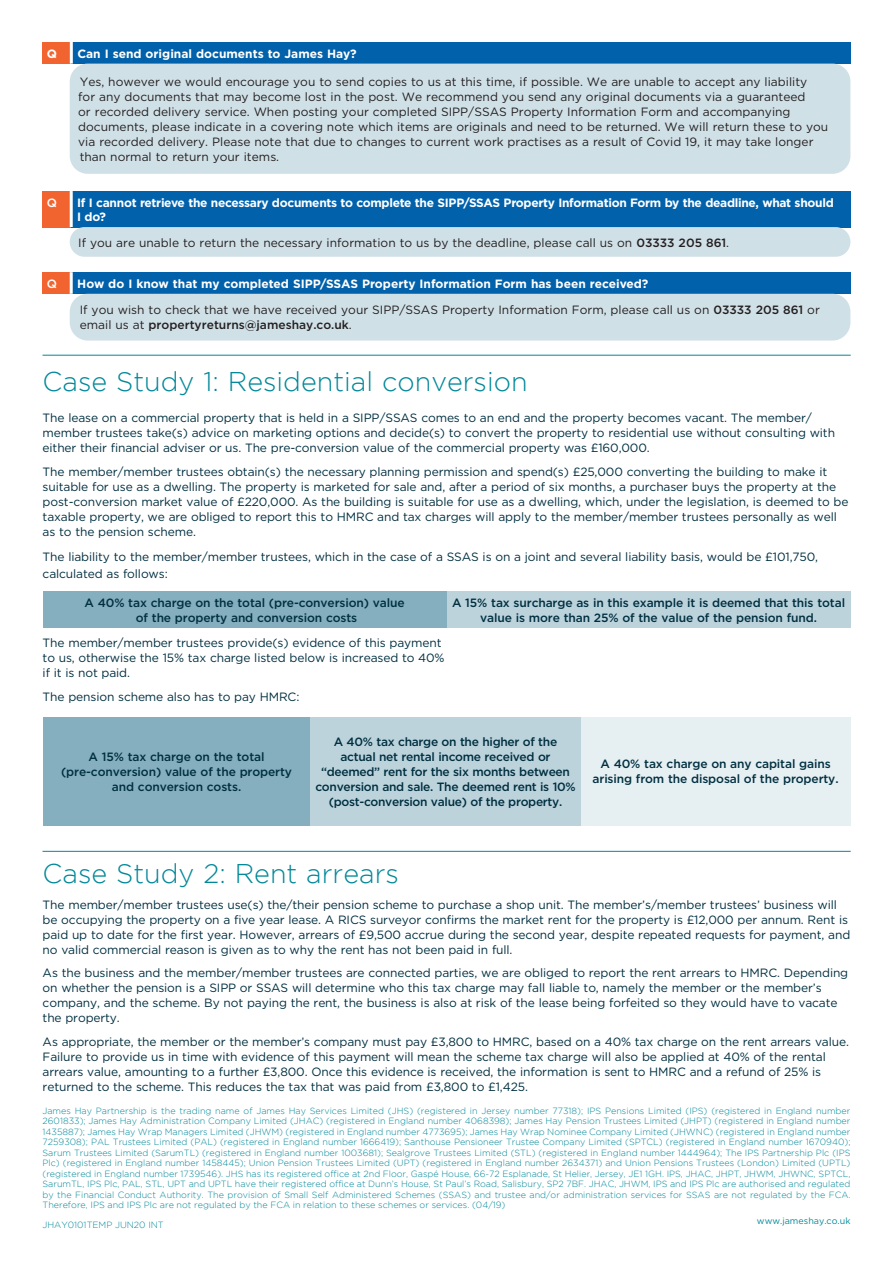
<style>
.page{position:relative;width:893px;height:1263px;background:#fff}
.page>*{position:absolute;margin:0;border:0;box-sizing:border-box;transform-origin:0 0}
.t1{font:300 27px "Gotham";color:#089}
.t2{font:12px/15px "Gotham";letter-spacing:-.01em;color:#002f40}
.t3{font:12px/15px "Gotham";color:#231f20}
.t4{font:500 12px/15px "Gotham";letter-spacing:-.01em;color:#002f40;text-align:center}
.t5{font:700 12px/14.4px "Gotham";letter-spacing:-.025em;color:#fff}
.t6{font:700 12px "Gotham";color:#fff}
.t7{font:500 12px "Gotham";color:#fff}
.t8{font:300 9px/10.5px "Gotham";color:#089;text-align:justify}
.t9{font:9px "Gotham";color:#089}
.s1{font-weight:500}
</style>
<div class="page">
<div style="left:43px;top:191px;width:28px;height:36px;background:#f2642f"></div>
<div style="left:71px;top:191px;width:779px;height:36px;background:#0161ab"></div>
<hr style="left:70px;top:191px;width:3px;height:36px;background:#fff">
<div style="left:70px;top:227px;width:780px;height:30px;background:#d0e0e7;border-radius:15px"></div>
<div style="left:43px;top:272px;width:28px;height:22px;background:#f2642f"></div>
<div style="left:71px;top:272px;width:779px;height:22px;background:#0161ab"></div>
<hr style="left:70px;top:272px;width:3px;height:22px;background:#fff">
<div style="left:70px;top:294px;width:780px;height:47px;background:#d0e0e7;border-radius:18px"></div>
<div style="left:43px;top:591px;width:404px;height:37px;background:#85afbe"></div>
<div style="left:447px;top:591px;width:404px;height:37px;background:#bcd3dc"></div>
<div style="left:43px;top:717px;width:268px;height:108px;background:#85afbe"></div>
<div style="left:581px;top:717px;width:270px;height:108px;background:#e6eff2"></div>
<div style="left:311px;top:717px;width:270px;height:108px;background:#bcd3dc"></div>
<hr style="left:43px;top:355px;width:808px;height:1px;background:#089">
<hr style="left:43px;top:851px;width:808px;height:1px;background:#089">
<div style="left:43px;top:42px;width:28px;height:22px;background:#f2642f"></div>
<div style="left:71px;top:42px;width:780px;height:22px;background:#0161ab"></div>
<hr style="left:70px;top:42px;width:3px;height:22px;background:#fff">
<div style="left:70px;top:64px;width:780px;height:110px;background:#d0e0e7;border-radius:18px"></div>
<p class="t5" style="left:47px;top:46px;width:12px">Q</p>
<p class="t6" style="left:77px;top:45px;width:281px">Can I send original documents to James Hay?</p>
<p class="t3" style="left:78px;top:74px;width:752px">Yes, however we would encourage you to send copies to us at this time, if possible. We are unable to accept any liability<br>for any documents that may become lost in the post. We recommend you send any original documents via a guaranteed<br>or recorded delivery service. When posting your completed SIPP/SSAS Property Information Form and accompanying documents, please indicate in a covering note which items are originals and need to be returned. We will return these to you via recorded delivery. Please note that due to changes to current work practises as a result of Covid 19, it may take longer than normal to return your items.</p>
<p class="t7" style="left:47px;top:195px;width:12px">Q</p>
<p class="t5" style="left:77px;top:195px;width:758px">If I cannot retrieve the necessary documents to complete the SIPP/SSAS Property Information Form by the deadline, what should<br>I do?</p>
<p class="t3" style="left:78px;top:235px;width:652px">If you are unable to return the necessary information to us by the deadline, please call us on <span class="s1">03333 205 861</span>.</p>
<p class="t7" style="left:47px;top:276px;width:12px">Q</p>
<p class="t6" style="left:77px;top:276px;width:573px">How do I know that my completed SIPP/SSAS Property Information Form has been received?</p>
<p class="t3" style="left:80px;top:302px;width:742px">If you wish to check that we have received your SIPP/SSAS Property Information Form, please call us on <span class="s1">03333 205 861</span> or email us at <span class="s1">propertyreturns@jameshay.co.uk</span>.</p>
<h1 class="t1" style="left:43px;top:366px;width:486px">Case Study 1: Residential conversion</h1>
<p class="t2" style="left:43px;top:410px;width:794px">The lease on a commercial property that is held in a SIPP/SSAS comes to an end and the property becomes vacant. The member/ member trustees take(s) advice on marketing options and decide(s) to convert the property to residential use without consulting with either their financial adviser or us. The pre-conversion value of the commercial property was £160,000.</p>
<p class="t2" style="left:43px;top:464px;width:807px">The member/member trustees obtain(s) the necessary planning permission and spend(s) £25,000 converting the building to make it suitable for use as a dwelling. The property is marketed for sale and, after a period of six months, a purchaser buys the property at the post-conversion market value of £220,000. As the building is suitable for use as a dwelling, which, under the legislation, is deemed to be taxable property, we are obliged to report this to HMRC and tax charges will apply to the member/member trustees personally as well as to the pension scheme.</p>
<p class="t2" style="left:43px;top:548px;width:777px;line-height:16.5px">The liability to the member/member trustees, which in the case of a SSAS is on a joint and several liability basis, would be £101,750, calculated as follows:</p>
<p class="t4" style="left:85px;top:595px;width:322px">A 40% tax charge on the total (pre-conversion) value of the property and conversion costs</p>
<p class="t4" style="left:452px;top:595px;width:394px">A 15% tax surcharge as in this example it is deemed that this total value is more than 25% of the value of the pension fund.</p>
<p class="t2" style="left:43px;top:635px;width:403px">The member/member trustees provide(s) evidence of this payment to us, otherwise the 15% tax charge listed below is increased to 40% if it is not paid.</p>
<p class="t2" style="left:43px;top:689px;width:258px">The pension scheme also has to pay HMRC:</p>
<p class="t4" style="left:315px;top:734px;width:262px">A 40% tax charge on the higher of the actual net rental income received or “deemed” rent for the six months between conversion and sale. The deemed rent is 10% (post-conversion value) of the property.</p>
<p class="t4" style="left:61px;top:749px;width:232px">A 15% tax charge on the total (pre-conversion) value of the property and conversion costs.</p>
<p class="t4" style="left:593px;top:756px;width:247px">A 40% tax charge on any capital gains arising from the disposal of the property.</p>
<h1 class="t1" style="left:43px;top:858px;width:358px">Case Study 2: Rent arrears</h1>
<p class="t2" style="left:43px;top:896px;width:809px">The member/member trustees use(s) the/their pension scheme to purchase a shop unit. The member’s/member trustees’ business will be occupying the property on a five year lease. A RICS surveyor confirms the market rent for the property is £12,000 per annum. Rent is paid up to date for the first year. However, arrears of £9,500 accrue during the second year, despite repeated requests for payment, and no valid commercial reason is given as to why the rent has not been paid in full.</p>
<p class="t2" style="left:43px;top:965px;width:807px">As the business and the member/member trustees are connected parties, we are obliged to report the rent arrears to HMRC. Depending on whether the pension is a SIPP or SSAS will determine who this tax charge may fall liable to, namely the member or the member’s company, and the scheme. By not paying the rent, the business is also at risk of the lease being forfeited so they would have to vacate the property.</p>
<p class="t2" style="left:43px;top:1033px;width:808px">As appropriate, the member or the member’s company must pay £3,800 to HMRC, based on a 40% tax charge on the rent arrears value.<br>Failure to provide us in time with evidence of this payment will mean the scheme tax charge will also be applied at 40% of the rental arrears value, amounting to a further £3,800. Once this evidence is received, the information is sent to HMRC and a refund of 25% is returned to the scheme. This reduces the tax that was paid from £3,800 to £1,425.</p>
<p class="t8" style="left:43px;top:1105px;width:809px">James Hay Partnership is the trading name of James Hay Services Limited (JHS) (registered in Jersey number 77318); IPS Pensions Limited (IPS) (registered in England number 2601833); James Hay Administration Company Limited (JHAC) (registered in England number 4068398); James Hay Pension Trustees Limited (JHPT) (registered in England number 1435887); James Hay Wrap Managers Limited (JHWM) (registered in England number 4773695); James Hay Wrap Nominee Company Limited (JHWNC) (registered in England number 7259308); PAL Trustees Limited (PAL) (registered in England number 1666419); Santhouse Pensioneer Trustee Company Limited (SPTCL) (registered in England number 1670940); Sarum Trustees Limited (SarumTL) (registered in England number 1003681); Sealgrove Trustees Limited (STL) (registered in England number 1444964); The IPS Partnership Plc (IPS Plc) (registered in England number 1458445); Union Pension Trustees Limited (UPT) (registered in England number 2634371) and Union Pensions Trustees (London) Limited (UPTL) (registered in England number 1739546). JHS has its registered office at 2nd Floor, Gaspé House, 66-72 Esplanade, St Helier, Jersey, JE1 1GH. IPS, JHAC, JHPT, JHWM, JHWNC, SPTCL, SarumTL, IPS Plc, PAL, STL, UPT and UPTL have their registered office at Dunn’s House, St Paul’s Road, Salisbury, SP2 7BF. JHAC, JHWM, IPS and IPS Plc are authorised and regulated by the Financial Conduct Authority. The provision of Small Self Administered Schemes (SSAS) and trustee and/or administration services for SSAS are not regulated by the FCA.<br>Therefore, IPS and IPS Plc are not regulated by the FCA in relation to these schemes or services. (04/19)</p>
<p class="t8" style="left:43px;top:1219px;width:123px">JHAY0101TEMP JUN20 INT</p>
<p class="t9" style="left:757px;top:1215px;width:95px">www.jameshay.co.uk</p>
</div>
